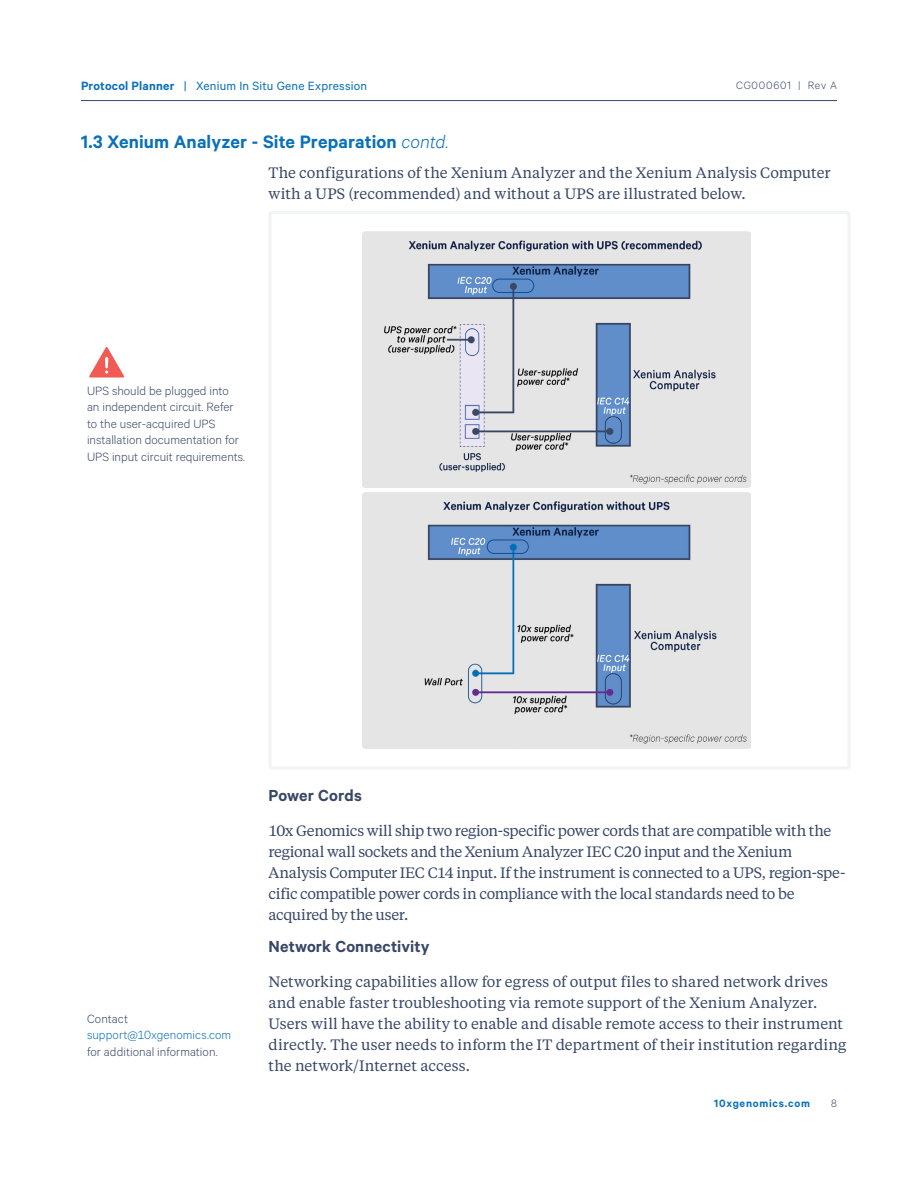
<style>
.page{position:relative;width:918px;height:1188px;background:#fff}
.page>*{position:absolute;margin:0;border:0;box-sizing:border-box;transform-origin:0 0}
.Section_Header{font:600 20.25px "Calibre";letter-spacing:.005em;color:#0970b9}
.Section_Subheader{font:600 18px "Calibre";letter-spacing:.005em;color:#384766}
.Section_Subheader-2{font:15px/21px "Tiempos Text";letter-spacing:-.01em;color:#384766}
.Table_body{font:300 13.5px/16.5px "Calibre";color:#384766}
.Body_Copy{font:300 13.5px/16.5px "Calibre";letter-spacing:.005em;color:#384766}
.Running_Header___I{font:13.5px "Calibre";letter-spacing:.015em;color:#0970b9}
.Footer_-_Link_to_T{font:600 12px "Calibre";letter-spacing:.065em;color:#0970b9}
.Running_Header_Rig{font:300 12px "Calibre";letter-spacing:.055em;color:#384766}
.Page_number_-_Cali{font:300 12px "Calibre";color:#384766}
.s1{font-weight:600}
.s2{font-weight:300;font-style:italic}
.s3{color:#0970b9}
</style>
<div class="page">
<hr style="left:81px;top:100px;width:756px;height:1px;background:#384766">
<img style="left:362px;top:232px;width:389px;height:255px">
<img style="left:362px;top:493px;width:389px;height:255px">
<svg style="left:89px;top:347px;width:35px;height:31px"></svg>
<div style="left:269px;top:211px;width:581px;height:559px;border:3px solid #f2f3f4;border-radius:2px"></div>
<p class="Running_Header___I" style="left:81px;top:78px;width:288px"><span class="s1">Protocol Planner</span> | Xenium In Situ Gene Expression</p>
<p class="Running_Header_Rig" style="left:736px;top:78px;width:102px">CG000601 | Rev A</p>
<p class="Section_Header" style="left:81px;top:130px;width:369px">1.3 Xenium Analyzer - Site Preparation <span class="s2">contd.</span></p>
<p class="Section_Subheader-2" style="left:268px;top:162px;width:564px">The configurations of the Xenium Analyzer and the Xenium Analysis Computer with a UPS (recommended) and without a UPS are illustrated below.</p>
<p class="Table_body" style="left:87px;top:382px;width:160px">UPS should be plugged into<br>an independent circuit. Refer to the user-acquired UPS installation documentation for<br>UPS input circuit requirements.</p>
<p class="Body_Copy" style="left:87px;top:1010px;width:146px">Contact <span class="s3">support@10xgenomics.com </span>for additional information.</p>
<p class="Section_Subheader" style="left:268px;top:785px;width:95px">Power Cords</p>
<p class="Section_Subheader-2" style="left:268px;top:820px;width:578px">10x Genomics will ship two region-specific power cords that are compatible with the regional wall sockets and the Xenium Analyzer IEC C20 input and the Xenium Analysis Computer IEC C14 input. If the instrument is connected to a UPS, region-spe&shy;cific compatible power cords in compliance with the local standards need to be acquired by the user.</p>
<p class="Section_Subheader" style="left:268px;top:936px;width:163px">Network Connectivity</p>
<p class="Section_Subheader-2" style="left:268px;top:971px;width:579px">Networking capabilities allow for egress of output files to shared network drives and enable faster troubleshooting via remote support of the Xenium Analyzer.<br>Users will have the ability to enable and disable remote access to their instrument directly. The user needs to inform the IT department of their institution regarding the network/Internet access.</p>
<p class="Footer_-_Link_to_T" style="left:714px;top:1096px;width:97px">10xgenomics.com</p>
<p class="Page_number_-_Cali" style="left:831px;top:1097px;width:7px">8</p>
</div>
